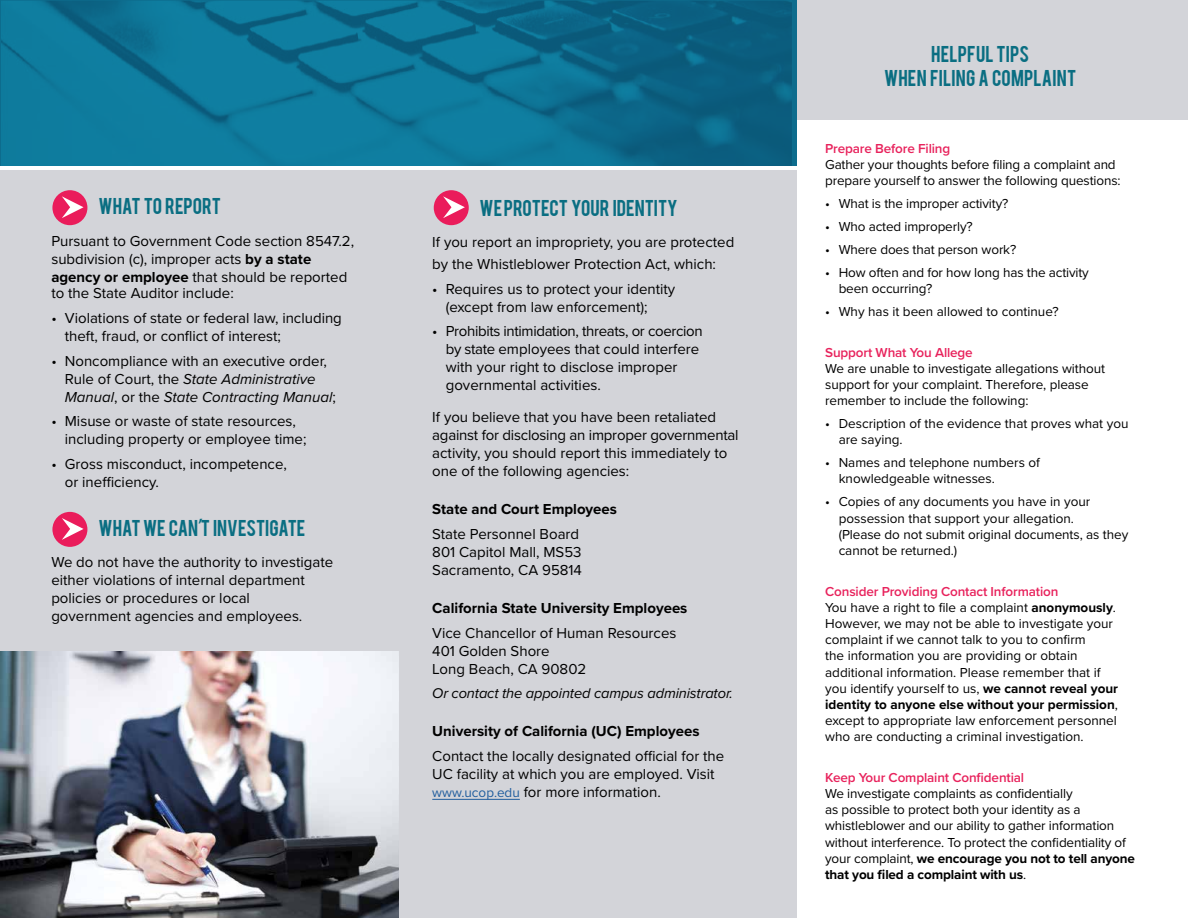
<style>
.page{position:relative;width:1188px;height:918px;background:#fff}
.page>*{position:absolute;margin:0;border:0;box-sizing:border-box;transform-origin:0 0}
.t1{font:18px/24px "Bebas";color:#0a6e82;text-align:center}
.t2{font:15px/18px "Proxima Nova";color:#000}
.t3{font:700 15px "Proxima Nova";color:#000}
.t4{font:italic 14.7px "Proxima Nova";letter-spacing:-.01em;color:#000}
.t5{font:13.5px/16.2px "Proxima Nova";letter-spacing:-.005em;color:#000}
.s1{font-weight:700}
.s2{font-style:italic}
.s3{font-size:13.5px;color:#215e9e}
.s4{font-weight:600;color:#e8225c}
</style>
<div class="page">
<div style="left:796px;top:0;width:392px;height:120px;background:#d3d4d9"></div>
<div style="left:0;top:171px;width:796px;height:747px;background:#d3d4d9"></div>
<hr style="left:432px;top:799px;width:88px;height:1px;background:#215e9e">
<div style="left:52px;top:190px;width:35px;height:35px;background:#ea1c5b;border-radius:50%"></div>
<svg style="left:62px;top:196px;width:22px;height:22px"></svg>
<div style="left:52px;top:512px;width:35px;height:35px;background:#ea1c5b;border-radius:50%"></div>
<svg style="left:62px;top:518px;width:22px;height:22px"></svg>
<div style="left:434px;top:190px;width:35px;height:35px;background:#ea1c5b;border-radius:50%"></div>
<svg style="left:443px;top:196px;width:22px;height:22px"></svg>
<img style="left:0;top:651px;width:398px;height:267px">
<img style="left:0;top:0;width:791px;height:165px">
<p class="t1" style="left:99px;top:193px;width:124px">WHAT TO REPORT</p>
<p class="t2" style="left:51px;top:231px;width:304px">Pursuant to Government Code section 8547.2, subdivision (c), improper acts <span class="s1">by a state agency or employee</span> that should be reported</p>
<p class="t2" style="left:51px;top:283px;width:184px">to the State Auditor include:</p>
<p class="t2" style="left:65px;top:308px;width:279px;text-indent:-14px">• Violations of state or federal law, including theft, fraud, or conflict of interest;</p>
<p class="t2" style="left:65px;top:351px;width:272px;text-indent:-14px">• Noncompliance with an executive order,<br>Rule of Court, the <span class="s2">State Administrative<br>Manual</span>, or the <span class="s2">State Contracting Manual</span>;</p>
<p class="t2" style="left:65px;top:412px;width:243px;text-indent:-14px">• Misuse or waste of state resources, including property or employee time;</p>
<p class="t2" style="left:65px;top:454px;width:223px;text-indent:-14px">• Gross misconduct, incompetence, or inefficiency.</p>
<p class="t1" style="left:99px;top:515px;width:208px">WHAT WE CAN<sup>’</sup>T INVESTIGATE</p>
<p class="t2" style="left:51px;top:553px;width:283px">We do not have the authority to investigate either violations of internal department policies or procedures or local<br>government agencies and employees.</p>
<p class="t1" style="left:480px;top:195px;width:200px">WE PROTECT YOUR IDENTITY</p>
<p class="t2" style="left:432px;top:231px;width:303px;line-height:21.6px">If you report an impropriety, you are protected by the Whistleblower Protection Act, which:</p>
<p class="t2" style="left:446px;top:279px;width:231px;text-indent:-14px">• Requires us to protect your identity (except from law enforcement);</p>
<p class="t2" style="left:446px;top:322px;width:258px;text-indent:-14px">• Prohibits intimidation, threats, or coercion by state employees that could interfere with your right to disclose improper governmental activities.</p>
<p class="t2" style="left:432px;top:407px;width:308px">If you believe that you have been retaliated against for disclosing an improper governmental activity, you should report this immediately to one of the following agencies:</p>
<p class="t3" style="left:432px;top:498px;width:186px">State and Court Employees</p>
<p class="t2" style="left:432px;top:524px;width:148px">State Personnel Board</p>
<p class="t2" style="left:432px;top:542px;width:151px">801 Capitol Mall, MS53</p>
<p class="t2" style="left:432px;top:560px;width:151px">Sacramento, CA 95814</p>
<p class="t3" style="left:432px;top:597px;width:257px">California State University Employees</p>
<p class="t2" style="left:432px;top:623px;width:246px">Vice Chancellor of Human Resources</p>
<p class="t2" style="left:432px;top:641px;width:119px">401 Golden Shore</p>
<p class="t2" style="left:432px;top:659px;width:156px">Long Beach, CA 90802</p>
<p class="t4" style="left:432px;top:682px;width:302px">Or contact the appointed campus administrator.</p>
<p class="t3" style="left:432px;top:720px;width:269px">University of California (UC) Employees</p>
<p class="t2" style="left:432px;top:747px;width:294px">Contact the locally designated official for the<br>UC facility at which you are employed. Visit <span class="s3">www.ucop.edu</span> for more information.</p>
<p class="t1" style="left:884px;top:40px;width:194px">HELPFUL TIPS<br>WHEN FILING A COMPLAINT</p>
<p class="t5" style="left:825px;top:140px;width:297px"><span class="s4">Prepare Before Filing<br></span>Gather your thoughts before filing a complaint and prepare yourself to answer the following questions:</p>
<p class="t5" style="left:825px;top:195px;width:185px">• What is the improper activity?</p>
<p class="t5" style="left:825px;top:218px;width:149px">• Who acted improperly?</p>
<p class="t5" style="left:825px;top:241px;width:193px">• Where does that person work?</p>
<p class="t5" style="left:839px;top:264px;width:252px;text-indent:-14px">• How often and for how long has the activity been occurring?</p>
<p class="t5" style="left:825px;top:303px;width:235px">• Why has it been allowed to continue?</p>
<p class="t5" style="left:825px;top:343px;width:281px"><span class="s4">Support What You Allege<br></span>We are unable to investigate allegations without support for your complaint. Therefore, please remember to include the following:</p>
<p class="t5" style="left:839px;top:415px;width:291px;text-indent:-14px">• Description of the evidence that proves what you are saying.</p>
<p class="t5" style="left:839px;top:454px;width:203px;text-indent:-14px">• Names and telephone numbers of knowledgeable witnesses.</p>
<p class="t5" style="left:839px;top:493px;width:291px;text-indent:-14px">• Copies of any documents you have in your possession that support your allegation.<br>(Please do not submit original documents, as they cannot be returned.)</p>
<p class="t5" style="left:825px;top:582px;width:294px"><span class="s4">Consider Providing Contact Information<br></span>You have a right to file a complaint <span class="s1">anonymously</span>.<br>However, we may not be able to investigate your complaint if we cannot talk to you to confirm<br>the information you are providing or obtain additional information. Please remember that if you identify yourself to us, <span class="s1">we cannot reveal your identity to anyone else without your permission</span>, except to appropriate law enforcement personnel who are conducting a criminal investigation.</p>
<p class="t5" style="left:825px;top:769px;width:311px"><span class="s4">Keep Your Complaint Confidential<br></span>We investigate complaints as confidentially<br>as possible to protect both your identity as a whistleblower and our ability to gather information without interference. To protect the confidentiality of your complaint, <span class="s1">we encourage you not to tell anyone that you filed a complaint with us</span>.</p>
</div>
